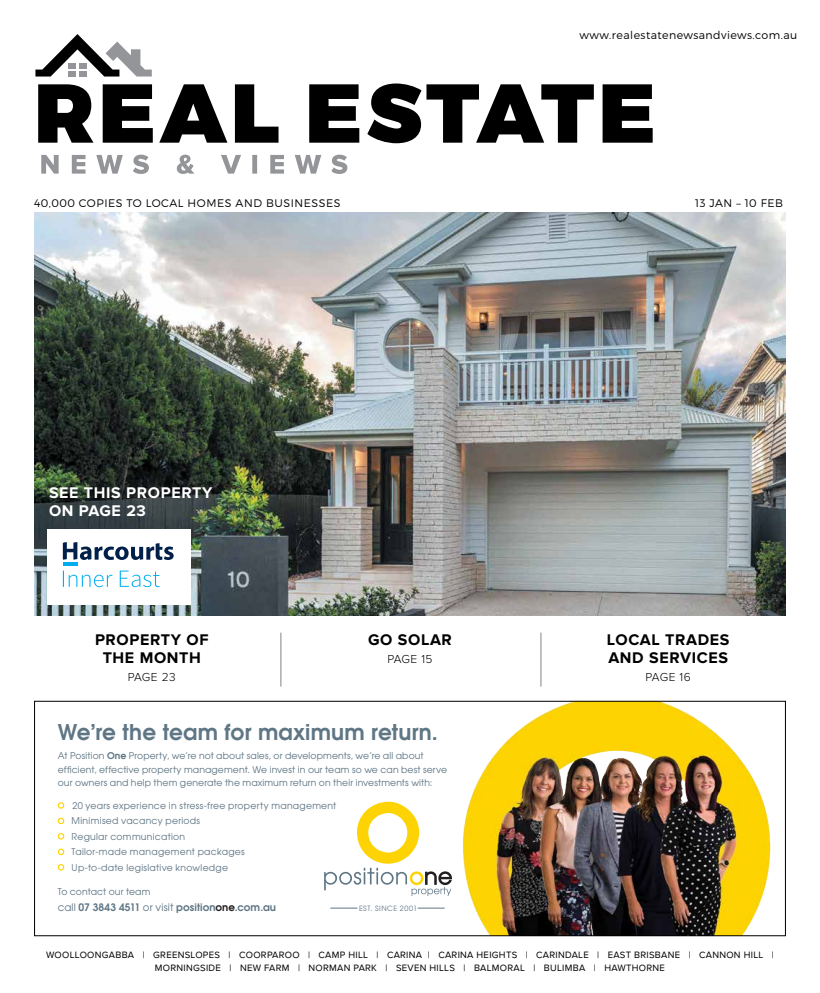
<style>
.page{position:relative;width:820px;height:993px;background:#fff}
.page>*{position:absolute;margin:0;border:0;box-sizing:border-box;transform-origin:0 0}
.t1{font:600 21.6px "Avant Garde";letter-spacing:.005em;color:#5f7685}
.t2{font:700 16px/18px "Proxima Nova";letter-spacing:.04em;color:#000;text-align:center}
.t3{font:700 16px/18px "Proxima Nova";letter-spacing:.04em;color:#fff}
.t4{font:300 12px "Proxima Nova";letter-spacing:.02em;color:#000}
.t5{font:300 11px "Montserrat";letter-spacing:.04em;color:#000}
.t6{font:600 10.3px "Avant Garde";letter-spacing:.005em;color:#5f7685}
.t7{font:9.5px/13px "Proxima Nova";letter-spacing:.03em;color:#000;text-align:center}
.t8{font:9.3px/15.4px "Avant Garde";letter-spacing:.015em;color:#5f7685}
.t9{font:7.2px "Avant Garde";letter-spacing:.065em;color:#5f7685}
.s1{font-weight:600}
.s2{font-weight:400}
.s3{color:#231e21}
</style>
<div class="page">
<svg style="left:38px;top:83px;width:614px;height:60px;fill:#000"></svg>
<img style="left:34px;top:213px;width:751px;height:402px">
<svg style="left:41px;top:155px;width:306px;height:19px"></svg>
<svg style="left:35px;top:34px;width:117px;height:42px"></svg>
<hr style="left:280px;top:632px;width:1px;height:54px;background:#808285">
<hr style="left:540px;top:632px;width:1px;height:54px;background:#808285">
<div style="left:47px;top:528px;width:143px;height:76px;background:#fff"></div>
<svg style="left:63px;top:542px;width:110px;height:17px"></svg>
<hr style="left:63px;top:562px;width:14px;height:4px;background:#00aeef">
<svg style="left:63px;top:570px;width:97px;height:17px"></svg>
<svg style="left:57px;top:702px;width:714px;height:231px"></svg>
<svg style="left:324px;top:801px;width:128px;height:94px"></svg>
<svg style="left:330px;top:907px;width:27px;height:1px"></svg>
<svg style="left:417px;top:907px;width:27px;height:1px"></svg>
<div style="left:34px;top:700px;width:751px;height:235px;border:1px solid #000"></div>
<p class="t5" style="left:34px;top:196px;width:308px">40,000 COPIES TO LOCAL HOMES AND BUSINESSES</p>
<h2 class="t3" style="left:49px;top:483px;width:165px">SEE THIS PROPERTY<br>ON PAGE 23</h2>
<h2 class="t2" style="left:95px;top:631px;width:115px">PROPERTY OF<br>THE MONTH</h2>
<p class="t4" style="left:128px;top:670px;width:50px">PAGE 23</p>
<h2 class="t2" style="left:368px;top:631px;width:85px">GO SOLAR</h2>
<p class="t4" style="left:387px;top:652px;width:47px">PAGE 15</p>
<h1 class="t1" style="left:58px;top:717px;width:381px">We’re the team for maximum return.</h1>
<p class="t8" style="left:58px;top:748px;width:390px;line-height:13.4px">At Position <span class="s1">One</span> Property, we’re not about sales, or developments, we’re all about efficient, effective property management. We invest in our team so we can best serve our owners and help them generate the maximum return on their investments with:</p>
<p class="t8" style="left:72px;top:797px;width:266px">20 years experience in stress-free property management Minimised vacancy periods<br>Regular communication<br>Tailor-made management packages<br>Up-to-date legislative knowledge</p>
<p class="t8" style="left:58px;top:883px;width:94px">To contact our team</p>
<p class="t6" style="left:58px;top:899px;width:220px"><span class="s2">call</span> 07 3843 4511 <span class="s2">or visit</span> position<span class="s3">one</span>.com.au</p>
<p class="t9" style="left:359px;top:903px;width:59px">EST. SINCE 2001</p>
<p class="t5" style="left:579px;top:28px;width:219px">www.realestatenewsandviews.com.au</p>
<p class="t5" style="left:695px;top:196px;width:89px">13 JAN – 10 FEB</p>
<h2 class="t2" style="left:606px;top:631px;width:124px;text-align:left">LOCAL TRADES<br>AND SERVICES</h2>
<p class="t4" style="left:645px;top:670px;width:47px">PAGE 16</p>
<p class="t7" style="left:46px;top:948px;width:729px">WOOLLOONGABBA | GREENSLOPES | COORPAROO | CAMP HILL | CARINA | CARINA HEIGHTS | CARINDALE | EAST BRISBANE | CANNON HILL |<br>MORNINGSIDE | NEW FARM | NORMAN PARK | SEVEN HILLS | BALMORAL | BULIMBA | HAWTHORNE</p>
</div>
